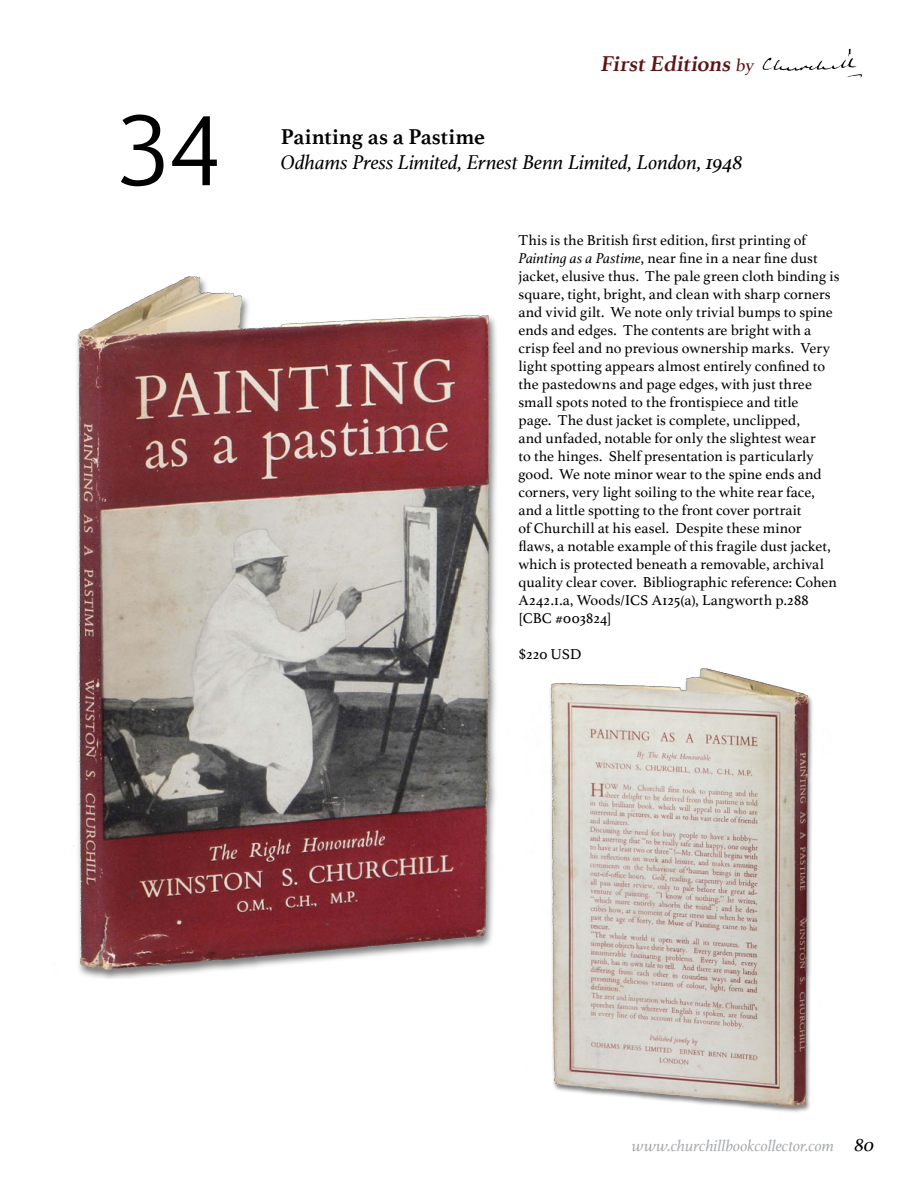
<style>
.page{position:relative;width:918px;height:1188px;background:#fff}
.page>*{position:absolute;margin:0;border:0;box-sizing:border-box;transform-origin:0 0}
.t1{font:90px "Euphemia UCAS";color:#000}
.t2{font:700 22.5px "Athelas";letter-spacing:.005em;color:#000}
.t3{font:700 22.5px "Athelas";color:#5e1315}
.t4{font:italic 21px "Athelas";letter-spacing:-.01em;color:#000}
.t5{font:italic 16.5px "Athelas";letter-spacing:-.005em;color:#a9abae}
.t6{font:15px/18px "Athelas";color:#000}
.s1{font-weight:400;font-size:18px}
.s2{font-style:italic}
.s3{font-size:19.5px;color:#000}
</style>
<div class="page">
<img style="left:550px;top:668px;width:263px;height:444px">
<img style="left:54px;top:276px;width:443px;height:703px">
<img style="left:762px;top:48px;width:100px;height:30px">
<h1 class="t1" style="left:116px;top:87px;width:106px">34</h1>
<h2 class="t3" style="left:600px;top:46px;width:159px">FirstEditions<span class="s1">by</span></h2>
<h2 class="t2" style="left:281px;top:119px;width:206px">Painting as a Pastime</h2>
<h3 class="t4" style="left:281px;top:146px;width:463px">Odhams Press Limited, Ernest Benn Limited, London, 1948</h3>
<p class="t6" style="left:518px;top:231px;width:323px">This is the British first edition, first printing of <span class="s2">Painting as a Pastime</span>, near fine in a near fine dust jacket, elusive thus. The pale green cloth binding is square, tight, bright, and clean with sharp corners and vivid gilt. We note only trivial bumps to spine ends and edges. The contents are bright with a crisp feel and no previous ownership marks. Very light spotting appears almost entirely confined to the pastedowns and page edges, with just three small spots noted to the frontispiece and title<br>page. The dust jacket is complete, unclipped,<br>and unfaded, notable for only the slightest wear<br>to the hinges. Shelf presentation is particularly good. We note minor wear to the spine ends and corners, very light soiling to the white rear face, and a little spotting to the front cover portrait<br>of Churchill at his easel. Despite these minor flaws, a notable example of this fragile dust jacket, which is protected beneath a removable, archival quality clear cover. Bibliographic reference: Cohen A242.1.a, Woods/ICS A125(a), Langworth p.288 [CBC #003824]</p>
<p class="t6" style="left:518px;top:645px;width:64px">$220 USD</p>
<p class="t5" style="left:632px;top:1133px;width:244px">www.churchillbookcollector.com <span class="s3">80</span></p>
</div>
